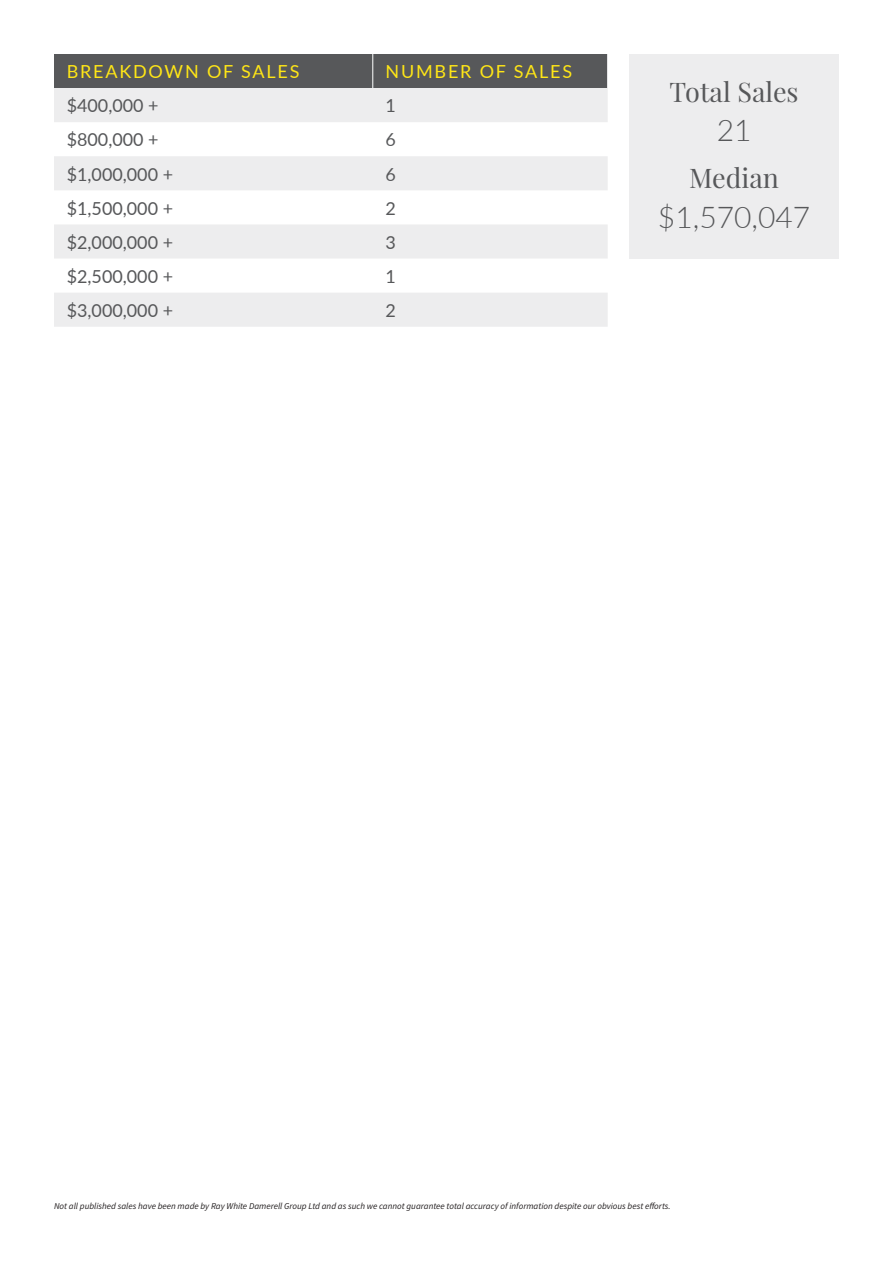
<style>
.page{position:relative;width:893px;height:1263px;background:#fff}
.page>*{position:absolute;margin:0;border:0;box-sizing:border-box;transform-origin:0 0}
.t1{font:300 30px "Lato";color:#57585a}
.t2{font:27px "Playfair Display";color:#57585a}
.t3{font:18px "Lato";color:#57585a}
.t4{font:18px "Lato";letter-spacing:.1em;color:#ffe616}
.Body_Copy_Centre{font:italic 9px "Source Sans Pro";color:#231f20}
</style>
<div class="page">
<svg style="left:54px;top:54px;width:554px;height:68px;background:#a2a2a4"></svg>
<svg style="left:54px;top:156px;width:554px;height:171px;fill:#ededee"></svg>
<hr style="left:372px;top:54px;width:1px;height:34px;background:#fff">
<hr style="left:607px;top:54px;width:1px;height:34px;background:#fff">
<div style="left:629px;top:54px;width:210px;height:205px;background:#ededee"></div>
<p class="t4" style="left:67px;top:59px;width:234px">BREAKDOWN OF SALES</p>
<p class="t4" style="left:386px;top:59px;width:188px">NUMBER OF SALES</p>
<p class="t3" style="left:67px;top:93px;width:93px">$400,000 +</p>
<p class="t3" style="left:386px;top:93px;width:12px">1</p>
<p class="t3" style="left:67px;top:127px;width:93px">$800,000 +</p>
<p class="t3" style="left:386px;top:127px;width:12px">6</p>
<p class="t3" style="left:67px;top:161px;width:108px">$1,000,000 +</p>
<p class="t3" style="left:386px;top:161px;width:12px">6</p>
<p class="t3" style="left:67px;top:195px;width:108px">$1,500,000 +</p>
<p class="t3" style="left:386px;top:195px;width:12px">2</p>
<p class="t3" style="left:67px;top:229px;width:108px">$2,000,000 +</p>
<p class="t3" style="left:386px;top:229px;width:12px">3</p>
<p class="t3" style="left:67px;top:263px;width:108px">$2,500,000 +</p>
<p class="t3" style="left:386px;top:263px;width:12px">1</p>
<p class="t3" style="left:67px;top:297px;width:108px">$3,000,000 +</p>
<p class="t3" style="left:386px;top:297px;width:12px">2</p>
<p class="t2" style="left:670px;top:75px;width:131px">Total Sales</p>
<p class="t1" style="left:717px;top:109px;width:36px">21</p>
<p class="t2" style="left:689px;top:161px;width:91px">Median</p>
<p class="t1" style="left:658px;top:196px;width:154px">$1,570,047</p>
<p class="Body_Copy_Centre" style="left:54px;top:1200px;width:618px">Not all published sales have been made by Ray White Damerell Group Ltd and as such we cannot guarantee total accuracy of information despite our obvious best efforts.</p>
</div>
